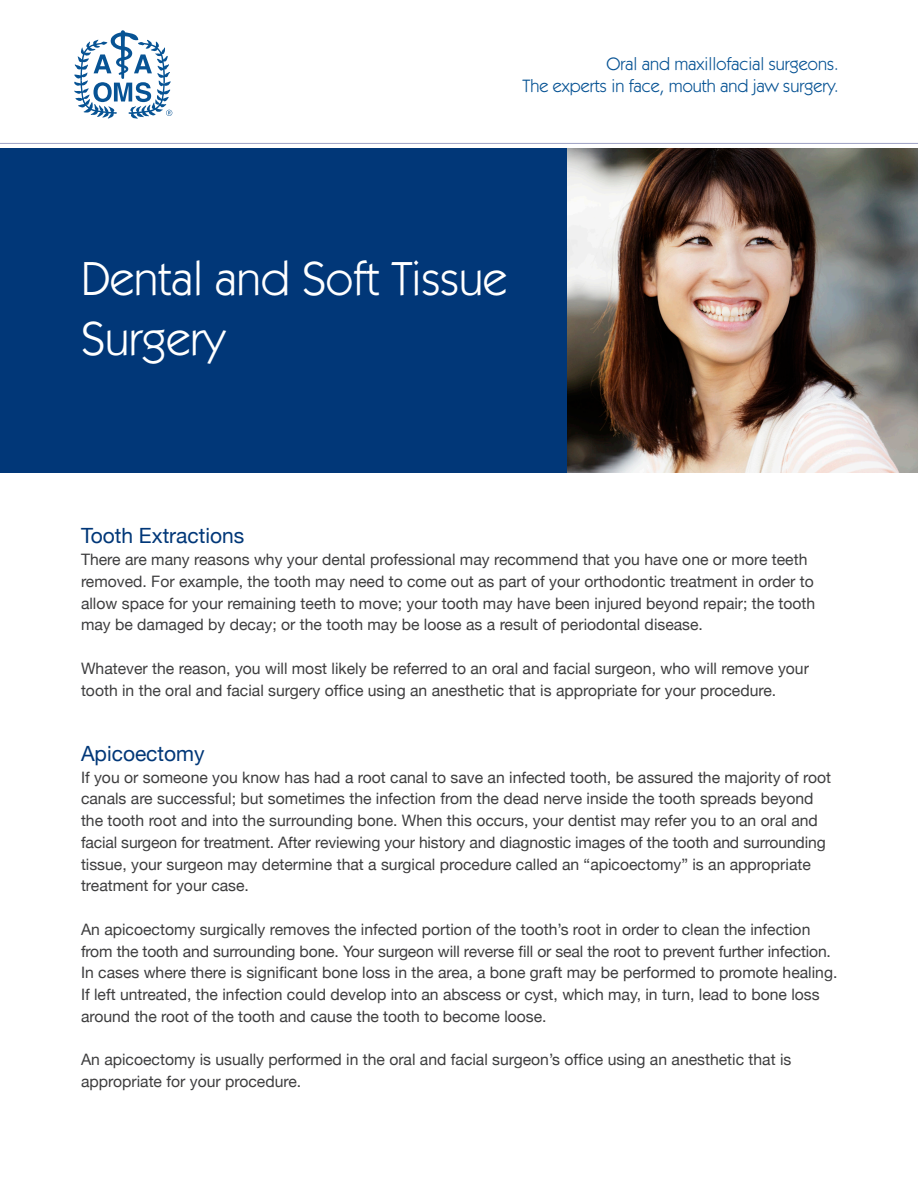
<style>
.page{position:relative;width:918px;height:1188px;background:#fff}
.page>*{position:absolute;margin:0;border:0;box-sizing:border-box;transform-origin:0 0}
.t1{font:48px/60px "Itc Kabel";color:#fff}
.t2{font:21px "Helvetica Neue";color:#013778}
.t3{font:18px "Itc Kabel";color:#075394}
.t4{font:15.75px/21.8px "Helvetica Neue";color:#3e3e3f}
</style>
<div class="page">
<div style="left:0;top:148px;width:918px;height:324px;background:#013778"></div>
<hr style="left:0;top:143px;width:918px;height:1px;background:#9ca1c4">
<img style="left:567px;top:148px;width:351px;height:324px">
<svg style="left:74px;top:30px;width:98px;height:89px"></svg>
<p class="t3" style="left:607px;top:53px;width:233px">Oral and maxillofacial surgeons.</p>
<p class="t3" style="left:522px;top:76px;width:318px">The experts in face, mouth and jaw surgery.</p>
<p class="t1" style="left:81px;top:249px;width:428px">Dental and Soft Tissue<br>Surgery</p>
<p class="t2" style="left:81px;top:523px;width:165px">Tooth Extractions</p>
<p class="t4" style="left:81px;top:549px;width:736px">There are many reasons why your dental professional may recommend that you have one or more teeth removed. For example, the tooth may need to come out as part of your orthodontic treatment in order to allow space for your remaining teeth to move; your tooth may have been injured beyond repair; the tooth may be damaged by decay; or the tooth may be loose as a result of periodontal disease.</p>
<p class="t4" style="left:81px;top:657px;width:729px">Whatever the reason, you will most likely be referred to an oral and facial surgeon, who will remove your tooth in the oral and facial surgery office using an anesthetic that is appropriate for your procedure.</p>
<p class="t2" style="left:81px;top:741px;width:125px">Apicoectomy</p>
<p class="t4" style="left:81px;top:766px;width:752px">If you or someone you know has had a root canal to save an infected tooth, be assured the majority of root canals are successful; but sometimes the infection from the dead nerve inside the tooth spreads beyond the tooth root and into the surrounding bone. When this occurs, your dentist may refer you to an oral and facial surgeon for treatment. After reviewing your history and diagnostic images of the tooth and surrounding tissue, your surgeon may determine that a surgical procedure called an “apicoectomy” is an appropriate treatment for your case.</p>
<p class="t4" style="left:81px;top:918px;width:758px">An apicoectomy surgically removes the infected portion of the tooth’s root in order to clean the infection from the tooth and surrounding bone. Your surgeon will reverse fill or seal the root to prevent further infection.<br>In cases where there is significant bone loss in the area, a bone graft may be performed to promote healing.<br>If left untreated, the infection could develop into an abscess or cyst, which may, in turn, lead to bone loss around the root of the tooth and cause the tooth to become loose.</p>
<p class="t4" style="left:81px;top:1049px;width:712px">An apicoectomy is usually performed in the oral and facial surgeon’s office using an anesthetic that is appropriate for your procedure.</p>
</div>
